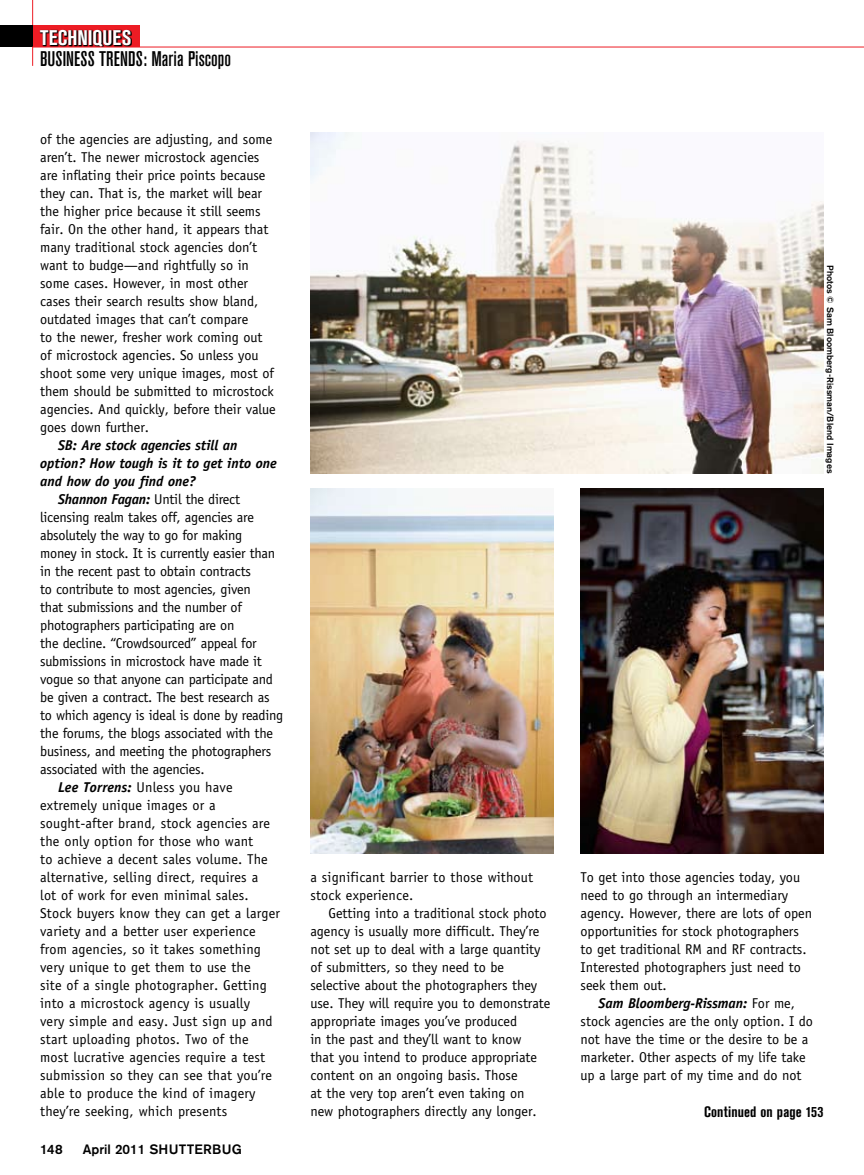
<style>
.page{position:relative;width:864px;height:1175px;background:#fff}
.page>*{position:absolute;margin:0;border:0;box-sizing:border-box;transform-origin:0 0}
.t1{font:500 condensed 21px "Akzidenz Grotesk BE";letter-spacing:.005em;color:#000}
.t2{font:700 condensed 21px "Akzidenz Grotesk BE";letter-spacing:-.005em;color:#fff}
.t3{font:700 condensed 15px "Akzidenz Grotesk BE";letter-spacing:.005em;color:#000}
.t4{font:14.25px/18px "Officina Sans";letter-spacing:-.005em;color:#000}
.t5{font:italic 700 14.25px "Officina Sans";letter-spacing:-.005em;color:#000}
.t6{font:500 13.5px "Akzidenz Grotesk BE";letter-spacing:.01em;color:#000}
.t7{font:500 9px "Akzidenz Grotesk BE";color:#000}
.s1{font-weight:700;font-style:italic}
</style>
<div class="page">
<hr style="left:32px;top:0;width:1px;height:66px;background:#ed1c24">
<div style="left:32px;top:25px;width:108px;height:22px;background:#ed1c24"></div>
<div style="left:0;top:25px;width:32px;height:22px;background:#000"></div>
<svg style="left:39px;top:29px;width:93px;height:18px;background:#5a0a0d"></svg>
<hr style="left:32px;top:47px;width:832px;height:1px;background:#ed1c24">
<img style="left:310px;top:132px;width:514px;height:342px">
<img style="left:310px;top:488px;width:243px;height:365px">
<img style="left:581px;top:488px;width:243px;height:365px">
<h1 class="t2" style="left:40px;top:25px;width:93px">TECHNIQUES</h1>
<h1 class="t1" style="left:40px;top:47px;width:192px">BUSINESS TRENDS: Maria Piscopo</h1>
<p class="t4" style="left:40px;top:130px;width:237px">of the agencies are adjusting, and some aren’t. The newer microstock agencies are inflating their price points because they can. That is, the market will bear the higher price because it still seems fair. On the other hand, it appears that many traditional stock agencies don’t want to budge—and rightfully so in some cases. However, in most other cases their search results show bland, outdated images that can’t compare<br>to the newer, fresher work coming out of microstock agencies. So unless you shoot some very unique images, most of them should be submitted to microstock agencies. And quickly, before their value goes down further.</p>
<p class="t5" style="left:58px;top:437px;width:181px">SB: Are stock agencies still an</p>
<p class="t5" style="left:40px;top:455px;width:238px">option? How tough is it to get into one</p>
<p class="t5" style="left:40px;top:473px;width:157px">and how do you find one?</p>
<p class="t4" style="left:58px;top:490px;width:183px"><span class="s1">Shannon Fagan:</span> Until the direct</p>
<p class="t4" style="left:40px;top:508px;width:215px">licensing realm takes off, agencies are</p>
<p class="t4" style="left:40px;top:526px;width:204px">absolutely the way to go for making</p>
<p class="t4" style="left:40px;top:544px;width:237px">money in stock. It is currently easier than</p>
<p class="t4" style="left:40px;top:562px;width:212px">in the recent past to obtain contracts</p>
<p class="t4" style="left:40px;top:580px;width:212px">to contribute to most agencies, given</p>
<p class="t4" style="left:40px;top:598px;width:203px">that submissions and the number of</p>
<p class="t4" style="left:40px;top:616px;width:196px">photographers participating are on</p>
<p class="t4" style="left:40px;top:634px;width:218px">the decline. “Crowdsourced” appeal for</p>
<p class="t4" style="left:40px;top:652px;width:223px">submissions in microstock have made it</p>
<p class="t4" style="left:40px;top:670px;width:234px">vogue so that anyone can participate and</p>
<p class="t4" style="left:40px;top:688px;width:231px">be given a contract. The best research as</p>
<p class="t4" style="left:40px;top:706px;width:245px">to which agency is ideal is done by reading</p>
<p class="t4" style="left:40px;top:724px;width:234px">the forums, the blogs associated with the</p>
<p class="t4" style="left:40px;top:742px;width:233px">business, and meeting the photographers</p>
<p class="t4" style="left:40px;top:760px;width:166px">associated with the agencies.</p>
<p class="t4" style="left:58px;top:778px;width:176px"><span class="s1">Lee Torrens:</span> Unless you have</p>
<p class="t4" style="left:40px;top:796px;width:177px">extremely unique images or a</p>
<p class="t4" style="left:40px;top:814px;width:231px">sought-after brand, stock agencies are</p>
<p class="t4" style="left:40px;top:832px;width:215px">the only option for those who want</p>
<p class="t4" style="left:40px;top:850px;width:229px">to achieve a decent sales volume. The</p>
<p class="t4" style="left:40px;top:868px;width:220px">alternative, selling direct, requires a</p>
<p class="t4" style="left:40px;top:886px;width:210px">lot of work for even minimal sales.</p>
<p class="t4" style="left:40px;top:904px;width:241px">Stock buyers know they can get a larger</p>
<p class="t4" style="left:40px;top:922px;width:217px">variety and a better user experience</p>
<p class="t4" style="left:40px;top:940px;width:222px">from agencies, so it takes something</p>
<p class="t4" style="left:40px;top:958px;width:212px">very unique to get them to use the</p>
<p class="t4" style="left:40px;top:976px;width:228px">site of a single photographer. Getting</p>
<p class="t4" style="left:40px;top:994px;width:211px">into a microstock agency is usually</p>
<p class="t4" style="left:40px;top:1012px;width:234px">very simple and easy. Just sign up and</p>
<p class="t4" style="left:40px;top:1030px;width:210px">start uploading photos. Two of the</p>
<p class="t4" style="left:40px;top:1048px;width:227px">most lucrative agencies require a test</p>
<p class="t4" style="left:40px;top:1066px;width:233px">submission so they can see that you’re</p>
<p class="t4" style="left:40px;top:1084px;width:217px">able to produce the kind of imagery</p>
<p class="t4" style="left:40px;top:1102px;width:189px">they’re seeking, which presents</p>
<p class="t6" style="left:40px;top:1141px;width:24px">148</p>
<p class="t6" style="left:83px;top:1141px;width:160px">April 2011 SHUTTERBUG</p>
<p class="t4" style="left:310px;top:868px;width:224px">a significant barrier to those without stock experience.</p>
<p class="t4" style="left:310px;top:904px;width:242px;text-indent:18px">Getting into a traditional stock photo agency is usually more difficult. They’re not set up to deal with a large quantity of submitters, so they need to be selective about the photographers they use. They will require you to demonstrate appropriate images you’ve produced<br>in the past and they’ll want to know<br>that you intend to produce appropriate content on an ongoing basis. Those<br>at the very top aren’t even taking on new photographers directly any longer.</p>
<p class="t7" style="left:836px;top:265px;width:210px;rotate:90deg">Photos © Sam Bloomberg-Rissman/Blend Images</p>
<p class="t4" style="left:581px;top:868px;width:233px">To get into those agencies today, you need to go through an intermediary agency. However, there are lots of open opportunities for stock photographers to get traditional RM and RF contracts.<br>Interested photographers just need to seek them out.</p>
<p class="t4" style="left:581px;top:994px;width:234px;text-indent:18px"><span class="s1">Sam Bloomberg-Rissman:</span> For me, stock agencies are the only option. I do not have the time or the desire to be a marketer. Other aspects of my life take up a large part of my time and do not</p>
<p class="t3" style="left:704px;top:1102px;width:121px">Continued on page 153</p>
</div>
